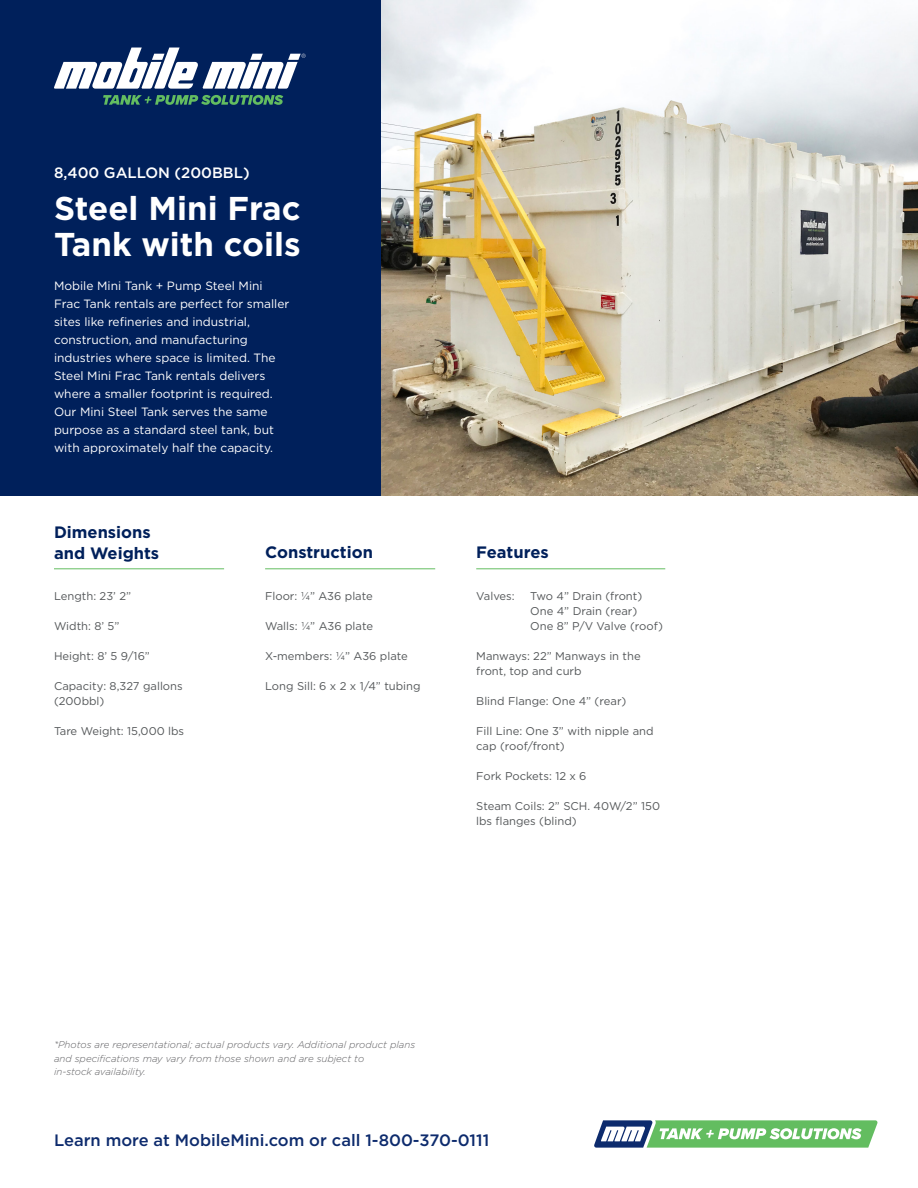
<style>
.page{position:relative;width:918px;height:1188px;background:#fff}
.page>*{position:absolute;margin:0;border:0;box-sizing:border-box;transform-origin:0 0}
.t1{font:700 33px/36px "Gotham";color:#fff}
.t2{font:500 16.5px "Gotham";color:#0d2b6d}
.t3{font:700 16.5px/21px "Gotham";color:#00205b}
.t4{font:500 15px "Gotham";color:#fff}
.t5{font:12px/18px "Gotham";color:#fff}
.t6{font:11.25px/15px "Gotham";color:#545759}
.t7{font:italic 300 9.75px/13.5px "Gotham";color:#5f5f62}
</style>
<div class="page">
<svg style="left:594px;top:1120px;width:284px;height:28px"></svg>
<img style="left:380px;top:0;width:538px;height:496px">
<div style="left:0;top:0;width:380px;height:496px;background:#00205b"></div>
<svg style="left:103px;top:95px;width:180px;height:10px"></svg>
<svg style="left:54px;top:48px;width:252px;height:41px"></svg>
<hr style="left:54px;top:568px;width:170px;height:1px;background:#63bd60">
<hr style="left:265px;top:568px;width:170px;height:1px;background:#63bd60">
<hr style="left:476px;top:568px;width:189px;height:1px;background:#63bd60">
<p class="t4" style="left:54px;top:163px;width:197px">8,400 GALLON (200BBL)</p>
<p class="t1" style="left:54px;top:190px;width:248px">Steel Mini Frac<br>Tank with coils</p>
<p class="t5" style="left:54px;top:277px;width:237px">Mobile Mini Tank + Pump Steel Mini Frac Tank rentals are perfect for smaller sites like refineries and industrial, construction, and manufacturing industries where space is limited. The Steel Mini Frac Tank rentals delivers where a smaller footprint is required.<br>Our Mini Steel Tank serves the same purpose as a standard steel tank, but with approximately half the capacity.</p>
<p class="t3" style="left:54px;top:522px;width:107px">Dimensions and Weights</p>
<p class="t6" style="left:54px;top:588px;width:79px">Length: 23’ 2”</p>
<p class="t6" style="left:54px;top:618px;width:67px">Width: 8’ 5”</p>
<p class="t6" style="left:54px;top:648px;width:97px">Height: 8’ 5 9/16”</p>
<p class="t6" style="left:54px;top:678px;width:130px">Capacity: 8,327 gallons (200bbl)</p>
<p class="t6" style="left:54px;top:723px;width:132px">Tare Weight: 15,000 lbs</p>
<p class="t3" style="left:265px;top:541px;width:109px">Construction</p>
<p class="t6" style="left:265px;top:588px;width:109px">Floor: ¼” A36 plate</p>
<p class="t6" style="left:265px;top:618px;width:109px">Walls: ¼” A36 plate</p>
<p class="t6" style="left:265px;top:648px;width:144px">X-members: ¼” A36 plate</p>
<p class="t6" style="left:265px;top:678px;width:157px">Long Sill: 6 x 2 x 1/4” tubing</p>
<p class="t3" style="left:476px;top:541px;width:74px">Features</p>
<p class="t6" style="left:476px;top:588px;width:40px">Valves:</p>
<p class="t6" style="left:530px;top:588px;width:114px">Two 4” Drain (front)</p>
<p class="t6" style="left:530px;top:603px;width:109px">One 4” Drain (rear)</p>
<p class="t6" style="left:530px;top:618px;width:134px">One 8” P/V Valve (roof)</p>
<p class="t6" style="left:476px;top:648px;width:166px">Manways: 22” Manways in the front, top and curb</p>
<p class="t6" style="left:476px;top:693px;width:152px">Blind Flange: One 4” (rear)</p>
<p class="t6" style="left:476px;top:723px;width:179px">Fill Line: One 3” with nipple and cap (roof/front)</p>
<p class="t6" style="left:476px;top:768px;width:112px">Fork Pockets: 12 x 6</p>
<p class="t6" style="left:476px;top:798px;width:185px">Steam Coils: 2” SCH. 40W/2” 150 lbs flanges (blind)</p>
<p class="t7" style="left:54px;top:1038px;width:363px">*Photos are representational; actual products vary. Additional product plans and specifications may vary from those shown and are subject to</p>
<p class="t7" style="left:54px;top:1065px;width:93px">in-stock availability.</p>
<p class="t2" style="left:54px;top:1129px;width:437px">Learn more at MobileMini.com or call 1-800-370-0111</p>
</div>
